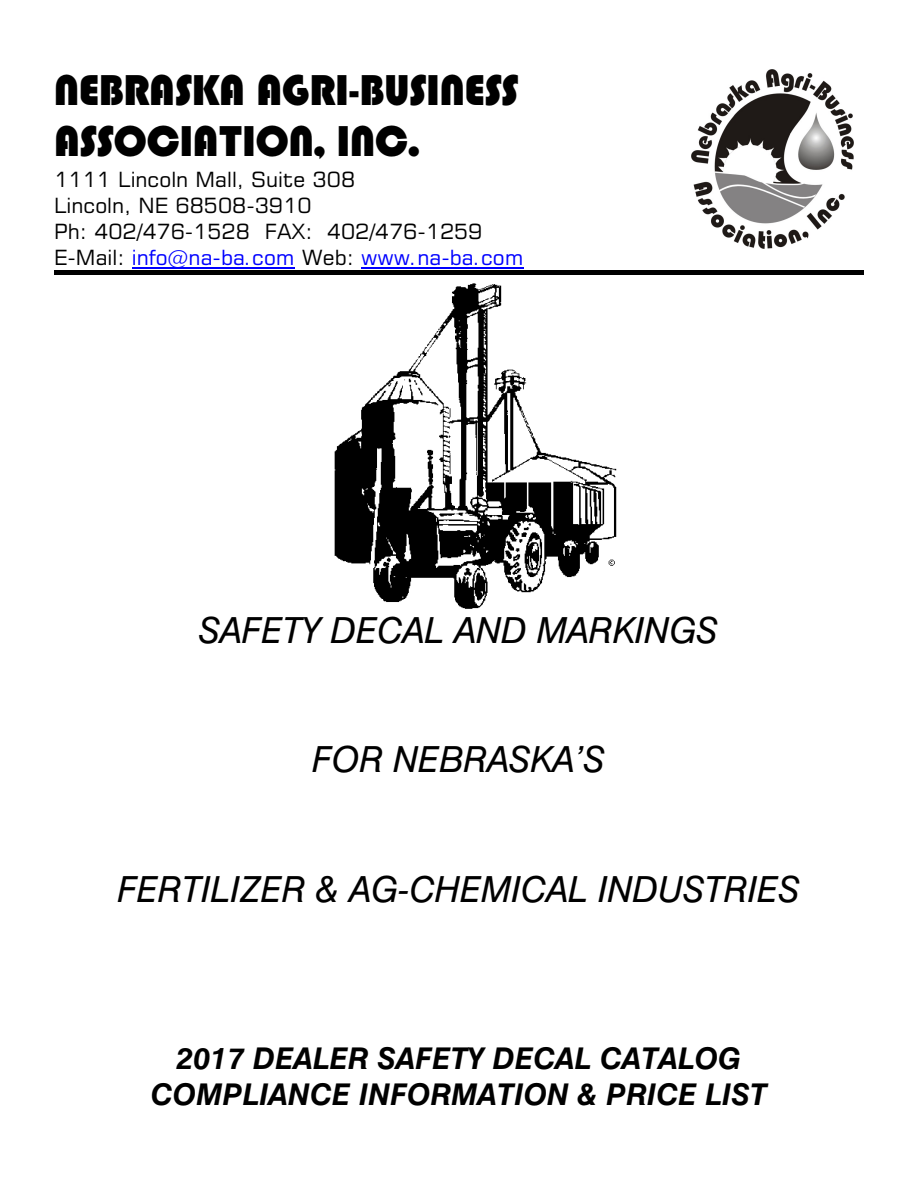
<style>
.page{position:relative;width:918px;height:1188px;background:#fff}
.page>*{position:absolute;margin:0;border:0;box-sizing:border-box;transform-origin:0 0}
.t1{font:900 42px/50.6px "Blippo BT";color:#000}
.t2{font:italic 36px "Swiss 721 BT";color:#000}
.t3{font:italic 700 30px/36.2px "Swiss 721 BT";color:#000;text-align:center}
.t4{font:21px/26px "Square 721 BT";color:#000}
.s1{color:#00f}
</style>
<div class="page">
<img style="left:294px;top:267px;width:323px;height:342px">
<hr style="left:132px;top:267px;width:162px;height:2px;background:#00f">
<hr style="left:361px;top:267px;width:162px;height:2px;background:#00f">
<div style="left:54px;top:270px;width:810px;height:5px;background:#000"></div>
<img style="left:691px;top:70px;width:163px;height:178px">
<h1 class="t1" style="left:54px;top:69px;width:466px">NEBRASKA AGRI-BUSINESS<br>ASSOCIATION, INC.</h1>
<p class="t4" style="left:54px;top:168px;width:471px">1111 Lincoln Mall, Suite 308<br>Lincoln, NE 68508-3910<br>Ph: 402/476-1528 FAX: 402/476-1259<br>E-Mail: <span class="s1">info@na-ba.com</span> Web: <span class="s1">www.na-ba.com</span></p>
<h2 class="t2" style="left:199px;top:615px;width:521px">SAFETY DECAL AND MARKINGS</h2>
<h2 class="t2" style="left:313px;top:745px;width:294px">FOR NEBRASKA’S</h2>
<h2 class="t2" style="left:118px;top:874px;width:684px">FERTILIZER &amp; AG-CHEMICAL INDUSTRIES</h2>
<h3 class="t3" style="left:151px;top:1043px;width:618px">2017 DEALER SAFETY DECAL CATALOG<br>COMPLIANCE INFORMATION &amp; PRICE LIST</h3>
</div>
